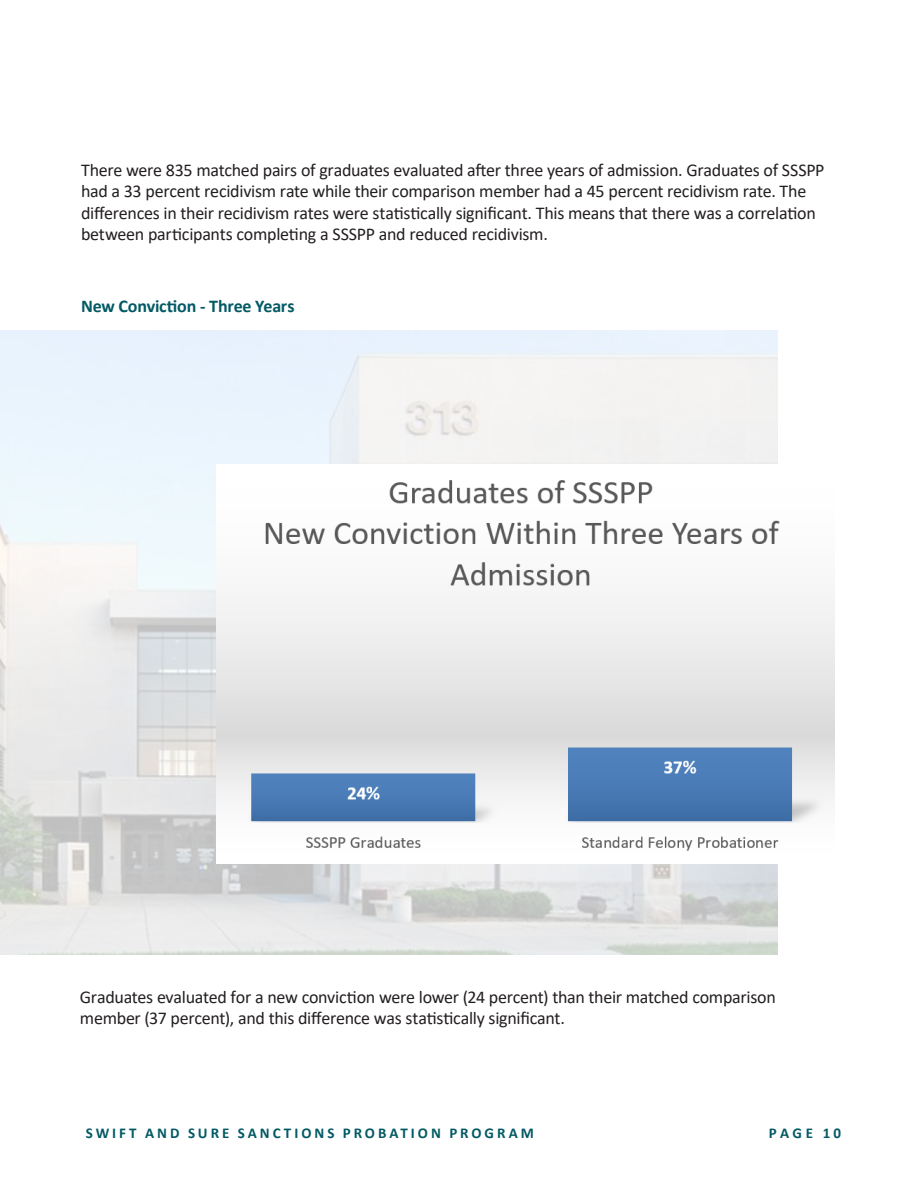
<style>
.page{position:relative;width:918px;height:1188px;background:#fff}
.page>*{position:absolute;margin:0;border:0;box-sizing:border-box;transform-origin:0 0}
.sub-subhead{font:18px/21.6px "Calibri";letter-spacing:-.015em;color:#231f20}
.sub-subhead-2{font:700 18px "Calibri";letter-spacing:-.01em;color:#035a64}
.footer_b{font:700 15px "Calibri";letter-spacing:.195em;color:#035a64}
</style>
<div class="page">
<img style="left:0;top:331px;width:778px;height:624px">
<img style="left:216px;top:464px;width:619px;height:400px">
<p class="sub-subhead" style="left:81px;top:158px;width:745px">There were 835 matched pairs of graduates evaluated after three years of admission. Graduates of SSSPP had a 33 percent recidivism rate while their comparison member had a 45 percent recidivism rate. The differences in their recidivism rates were statistically significant. This means that there was a correlation between participants completing a SSSPP and reduced recidivism.</p>
<p class="sub-subhead-2" style="left:81px;top:293px;width:215px">New Conviction - Three Years</p>
<p class="sub-subhead" style="left:80px;top:986px;width:698px">Graduates evaluated for a new conviction were lower (24 percent) than their matched comparison member (37 percent), and this difference was statistically significant.</p>
<p class="footer_b" style="left:86px;top:1123px;width:450px">SWIFT AND SURE SANCTIONS PROBATION PROGRAM</p>
<p class="footer_b" style="left:769px;top:1123px;width:73px">PAGE 10</p>
</div>
